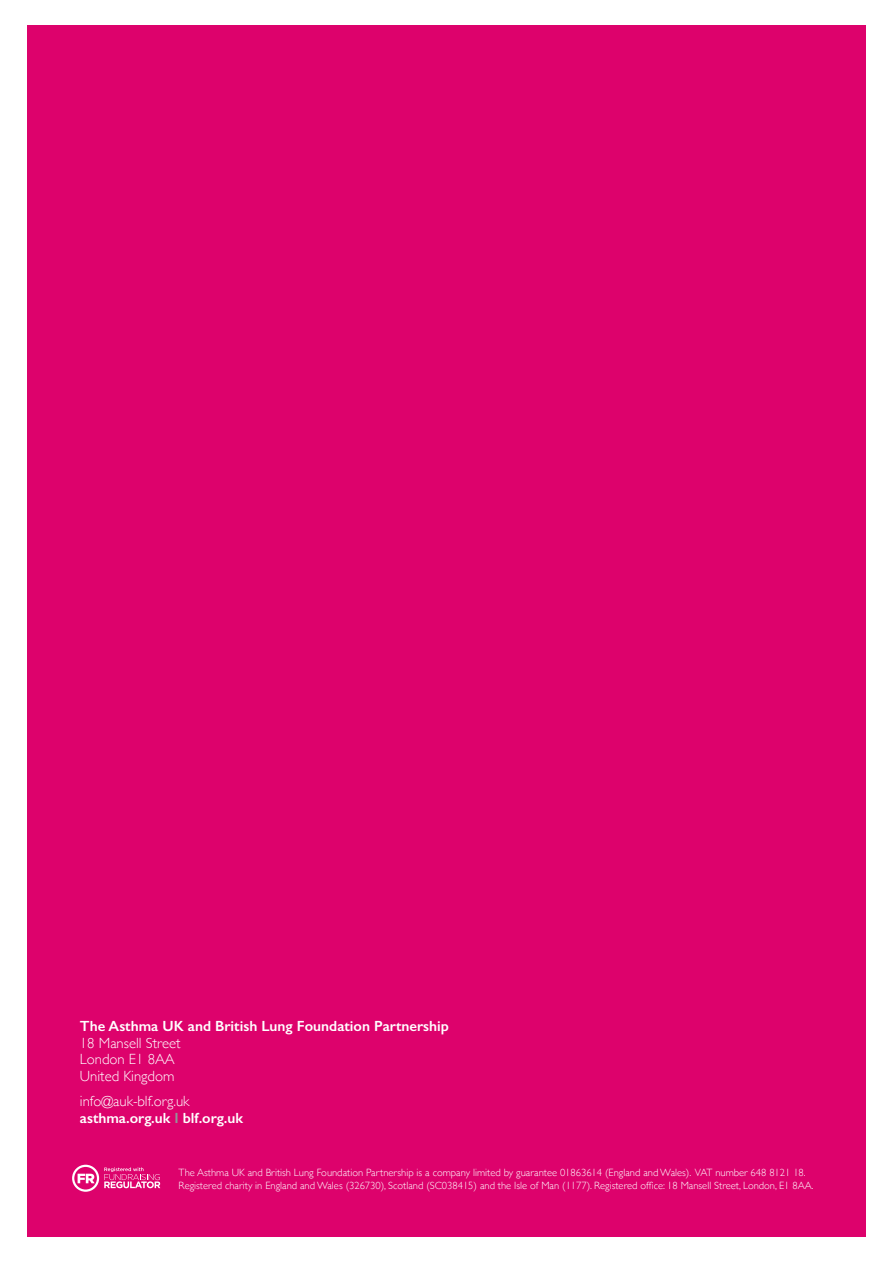
<style>
.page{position:relative;width:893px;height:1263px;background:#fff}
.page>*{position:absolute;margin:0;border:0;box-sizing:border-box;transform-origin:0 0}
.t1{font:600 14.7px "Gill Sans";color:#fff}
.t2{font:300 14.7px "Gill Sans";color:#fff}
.t3{font:300 10.5px "Gill Sans";color:#fff}
.s1{color:#939598}
</style>
<div class="page">
<div style="left:27px;top:26px;width:839px;height:1211px;background:#dd026c"></div>
<svg style="left:72px;top:1165px;width:88px;height:27px"></svg>
<p class="t1" style="left:80px;top:1017px;width:371px">The Asthma UK and British Lung Foundation Partnership</p>
<p class="t2" style="left:80px;top:1031px;width:102px">18 Mansell Street</p>
<p class="t2" style="left:80px;top:1048px;width:96px">London E1 8AA</p>
<p class="t2" style="left:80px;top:1064px;width:96px">United Kingdom</p>
<p class="t2" style="left:80px;top:1090px;width:111px">info@auk-blf.org.uk</p>
<p class="t1" style="left:80px;top:1109px;width:165px">asthma.org.uk <span class="s1">I</span> blf.org.uk</p>
<p class="t3" style="left:179px;top:1164px;width:629px">The Asthma UK and British Lung Foundation Partnership is a company limited by guarantee 01863614 (England and Wales). VAT number 648 8121 18.</p>
<p class="t3" style="left:179px;top:1177px;width:636px">Registered charity in England and Wales (326730), Scotland (SC038415) and the Isle of Man (1177). Registered office: 18 Mansell Street, London, E1 8AA.</p>
</div>
